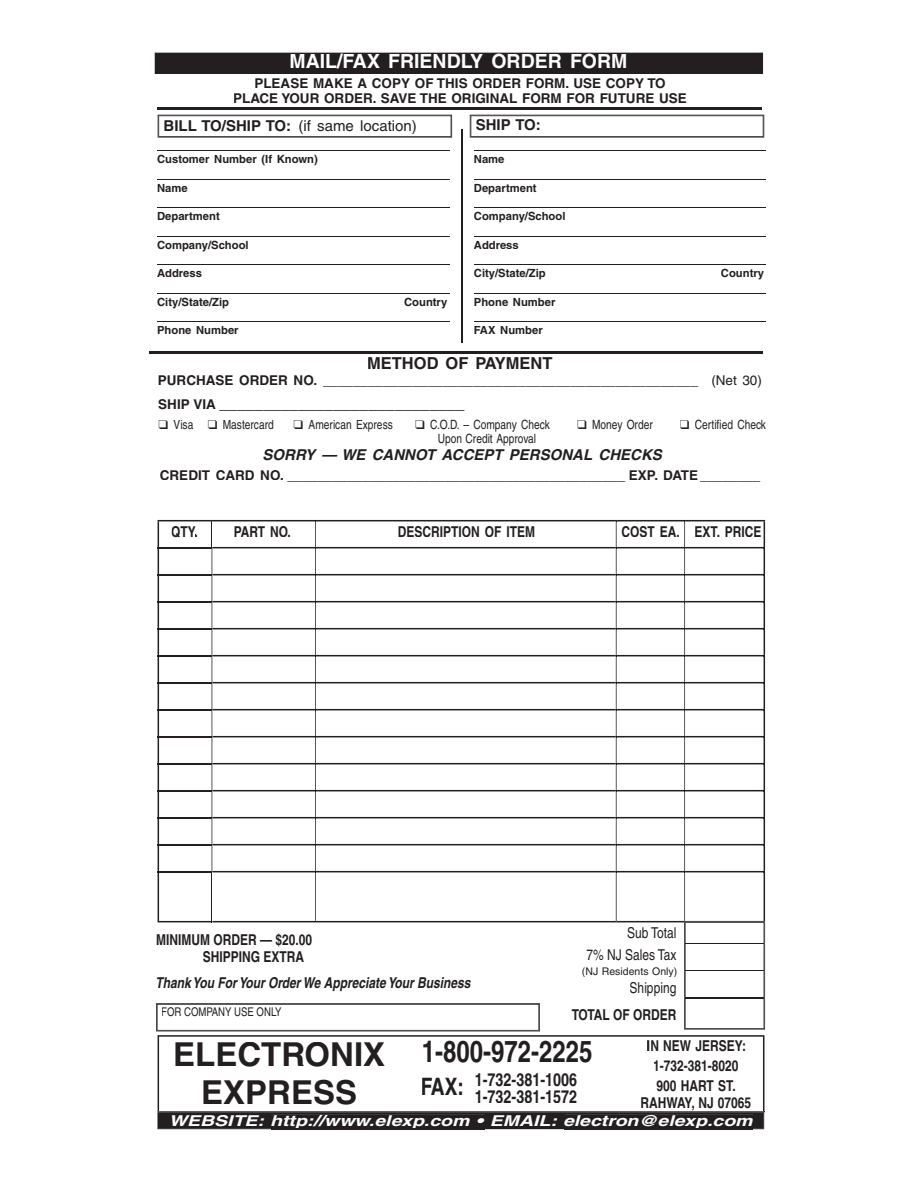
<style>
.page{position:relative;width:918px;height:1188px;background:#fff}
.page>*{position:absolute;margin:0;border:0;box-sizing:border-box;transform-origin:0 0}
.t1{font:700 33px/37.5px "Helvetica";color:#231f20;text-align:center}
.t2{font:700 30px "Helvetica";color:#231f20;scale:.8 1}
.t3{font:700 19.5px "Helvetica";color:#fff}
.t4{font:700 18px/16.5px "Helvetica";color:#231f20;text-align:right;scale:.8 1}
.t5{font:700 16.5px "Helvetica";color:#231f20}
.t6{font:700 15.75px "Helvetica";color:#231f20}
.t7{font:700 15px/17.1px "Helvetica";color:#231f20;scale:.8 1}
.t8{font:italic 700 15px "Helvetica";color:#fff;scale:1.3 1}
.t9{font:italic 700 15px "Helvetica";color:#231f20;scale:.8 1}
.t10{font:700 15px/19.8px "Helvetica";color:#231f20;text-align:center}
.t11{font:italic 700 15px "Helvetica";color:#231f20}
.t12{font:15px "Helvetica";color:#231f20}
.t13{font:15px/21.9px "Helvetica";color:#231f20;text-align:right;scale:.8 1}
.t14{font:700 13.5px/15px "Helvetica";color:#231f20;text-align:center}
.t15{font:12.75px "Helvetica";color:#231f20;scale:.8 1}
.t16{font:12px "Helvetica";color:#231f20;scale:.8 1}
.t17{font:700 11.25px "Helvetica";color:#231f20}
.t18{font:10.5px "Helvetica";color:#231f20}
.s1{font-weight:700}
.s2{font-weight:400}
.s3{font-size:13.5px}
.s4{font-size:24px}
</style>
<div class="page">
<div style="left:155px;top:52px;width:608px;height:22px;background:#231f20"></div>
<hr style="left:461px;top:130px;width:2px;height:213px;background:#231f20">
<hr style="left:158px;top:107px;width:604px;height:2px;background:#231f20">
<svg style="left:158px;top:115px;width:294px;height:23px"></svg>
<div style="left:165px;top:120px;width:125px;height:12px;background:#fff"></div>
<div style="left:300px;top:120px;width:116px;height:14px;background:#fff"></div>
<svg style="left:470px;top:115px;width:294px;height:23px"></svg>
<div style="left:476px;top:119px;width:63px;height:11px;background:#fff"></div>
<hr style="left:157px;top:151px;width:293px;height:1px;background:#231f20">
<hr style="left:157px;top:179px;width:293px;height:1px;background:#231f20">
<hr style="left:157px;top:208px;width:293px;height:1px;background:#231f20">
<hr style="left:157px;top:236px;width:293px;height:1px;background:#231f20">
<hr style="left:157px;top:265px;width:293px;height:1px;background:#231f20">
<hr style="left:157px;top:293px;width:293px;height:1px;background:#231f20">
<hr style="left:157px;top:322px;width:293px;height:1px;background:#231f20">
<hr style="left:474px;top:151px;width:291px;height:1px;background:#231f20">
<hr style="left:474px;top:179px;width:291px;height:1px;background:#231f20">
<hr style="left:474px;top:208px;width:291px;height:1px;background:#231f20">
<hr style="left:474px;top:236px;width:291px;height:1px;background:#231f20">
<hr style="left:474px;top:265px;width:291px;height:1px;background:#231f20">
<hr style="left:474px;top:293px;width:291px;height:1px;background:#231f20">
<hr style="left:474px;top:322px;width:291px;height:1px;background:#231f20">
<svg style="left:156px;top:520px;width:609px;height:511px"></svg>
<svg style="left:158px;top:1035px;width:606px;height:76px"></svg>
<hr style="left:149px;top:352px;width:614px;height:2px;background:#231f20">
<svg style="left:157px;top:1111px;width:608px;height:18px;background:#2a2627"></svg>
<hr style="left:484px;top:1129px;width:80px;height:1px;background:#231f20">
<hr style="left:271px;top:1129px;width:213px;height:1px;background:#231f20">
<hr style="left:564px;top:1129px;width:189px;height:1px;background:#231f20">
<h3 class="t3" style="left:290px;top:50px;width:339px">MAIL/FAX FRIENDLY ORDER FORM</h3>
<p class="t14" style="left:233px;top:76px;width:455px">PLEASE MAKE A COPY OF THIS ORDER FORM. USE COPY TO<br>PLACE YOUR ORDER. SAVE THE ORIGINAL FORM FOR FU TURE USE</p>
<p class="t12" style="left:164px;top:117px;width:255px"><span class="s1">BILL TO/SHIP TO:</span> (if same location)</p>
<p class="t10" style="left:476px;top:114px;width:66px">SHIP TO:</p>
<p class="t17" style="left:157px;top:152px;width:162px">Customer Number (If Known)</p>
<p class="t17" style="left:157px;top:181px;width:32px">Name</p>
<p class="t17" style="left:157px;top:209px;width:64px">Department</p>
<p class="t17" style="left:157px;top:238px;width:93px">Company/School</p>
<p class="t17" style="left:157px;top:266px;width:46px">Address</p>
<p class="t17" style="left:157px;top:295px;width:73px">City/State/Zip</p>
<p class="t17" style="left:404px;top:295px;width:45px">Country</p>
<p class="t17" style="left:157px;top:323px;width:83px">Phone Number</p>
<p class="t17" style="left:474px;top:152px;width:32px">Name</p>
<p class="t17" style="left:474px;top:181px;width:64px">Department</p>
<p class="t17" style="left:474px;top:209px;width:93px">Company/School</p>
<p class="t17" style="left:474px;top:238px;width:46px">Address</p>
<p class="t17" style="left:474px;top:266px;width:73px">City/State/Zip</p>
<p class="t17" style="left:721px;top:266px;width:45px">Country</p>
<p class="t17" style="left:474px;top:295px;width:83px">Phone Number</p>
<p class="t17" style="left:474px;top:323px;width:70px">FAX Number</p>
<p class="t5" style="left:367px;top:353px;width:187px">METHOD OF PAYMENT</p>
<p class="t14" style="left:158px;top:373px;width:606px">PURCHASE ORDER NO. __________________________________________________ <span class="s2">(Net 30)</span></p>
<p class="t15" style="left:174px;top:417px;width:26px">Visa</p>
<p class="t15" style="left:223px;top:417px;width:65px">Mastercard</p>
<p class="t15" style="left:309px;top:417px;width:107px">American Express</p>
<p class="t15" style="left:430px;top:417px;width:151px">C.O.D. – Company Check</p>
<p class="t15" style="left:592px;top:417px;width:77px">Money Order</p>
<p class="t15" style="left:695px;top:417px;width:91px">Certified Check</p>
<p class="t11" style="left:263px;top:446px;width:401px">SORRY — WE CANNOT ACCEPT PERSONAL CHECKS</p>
<p class="t6" style="left:158px;top:394px;width:308px"><span class="s3">SHIP VIA</span> ____________________________</p>
<p class="t15" style="left:438px;top:431px;width:125px">Upon Credit Approval</p>
<p class="t14" style="left:160px;top:467px;width:602px">CREDIT CARD NO. _____________________________________________ EXP. DATE________</p>
<p class="t7" style="left:171px;top:523px;width:35px">QTY.</p>
<p class="t7" style="left:234px;top:523px;width:73px">PART NO.</p>
<p class="t7" style="left:695px;top:523px;width:85px">EXT. PRICE</p>
<p class="t7" style="left:398px;top:523px;width:173px">DESCRIPTION OF ITEM</p>
<p class="t7" style="left:621px;top:523px;width:74px">COST EA.</p>
<p class="t7" style="left:203px;top:931px;width:138px;text-indent:-47px">MINIMUM ORDER — $20.00<br>SHIPPING EXTRA</p>
<p class="t9" style="left:155px;top:974px;width:396px">Thank You For Your Order We Appreciate Your Business</p>
<p class="t16" style="left:161px;top:1005px;width:152px">FOR COMPANY USE ONLY</p>
<p class="t13" style="left:586px;top:922px;width:114px">Sub Total<br>7% NJ Sales Tax</p>
<p class="t13" style="left:630px;top:977px;width:60px">Shipping</p>
<p class="t7" style="left:572px;top:1006px;width:132px">TOTAL OF OR DER</p>
<p class="t18" style="left:582px;top:965px;width:97px">(NJ Residents Only)</p>
<h1 class="t1" style="left:173px;top:1036px;width:214px">ELECTRONIX<br>EXPRESS</h1>
<h2 class="t2" style="left:422px;top:1033px;width:215px">1-800-972-2225</h2>
<h3 class="t4" style="left:421px;top:1071px;width:197px"><span class="s4">FAX:</span> 1-732-381-1006<br>1-732-381-1572</h3>
<p class="t10" style="left:646px;top:1036px;width:101px">IN NEW JER SEY:<br>1-732-381-8020<br>900 HART ST.</p>
<p class="t7" style="left:641px;top:1093px;width:140px">RAHWAY, NJ 07065</p>
<p class="t8" style="left:169px;top:1112px;width:451px">WEBSITE: http://www.elexp.com • EMAIL: electron@elexp.com</p>
</div>
